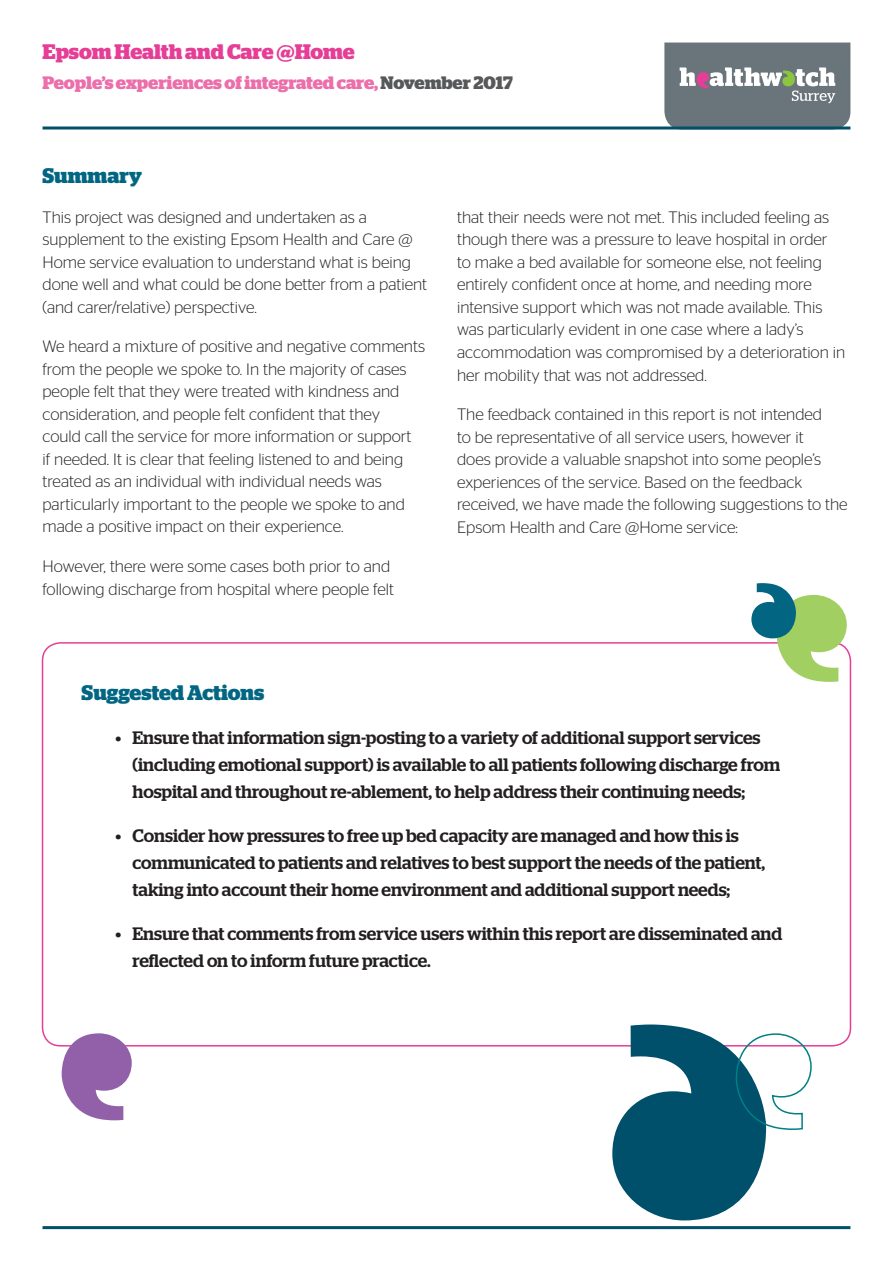
<style>
.page{position:relative;width:893px;height:1263px;background:#fff}
.page>*{position:absolute;margin:0;border:0;box-sizing:border-box;transform-origin:0 0}
.t1{font:700 21px "Stag";color:#026683}
.t2{font:700 21px "Stag";letter-spacing:-.005em;color:#e63e97}
.t3{font:500 18px/27px "Stag";color:#231f20}
.t4{font:700 18px "Stag";letter-spacing:-.005em;color:#ec6eaa}
.t5{font:300 16.5px/22.5px "Stag Sans";color:#231f20}
.s1{color:#57585a}
</style>
<div class="page">
<svg style="left:612px;top:1024px;width:200px;height:196px"></svg>
<svg style="left:62px;top:1033px;width:70px;height:87px"></svg>
<svg style="left:751px;top:583px;width:96px;height:99px"></svg>
<hr style="left:43px;top:1226px;width:807px;height:3px;background:#004f6b">
<svg style="left:664px;top:43px;width:186px;height:83px;background:#7b8389"></svg>
<hr style="left:43px;top:126px;width:807px;height:3px;background:#004f6b">
<p class="t2" style="left:43px;top:44px;width:314px">Epsom Health and Care @Home</p>
<p class="t4" style="left:43px;top:76px;width:472px">People’s experiences of integrated care, <span class="s1">November 2017</span></p>
<p class="t1" style="left:43px;top:168px;width:101px">Summary</p>
<p class="t5" style="left:43px;top:206px;width:386px">This project was designed and undertaken as a supplement to the existing Epsom Health and Care @ Home service evaluation to understand what is being done well and what could be done better from a patient (and carer/relative) perspective.</p>
<p class="t5" style="left:43px;top:335px;width:384px">We heard a mixture of positive and negative comments from the people we spoke to. In the majority of cases people felt that they were treated with kindness and consideration, and people felt confident that they<br>could call the service for more information or support<br>if needed. It is clear that feeling listened to and being treated as an individual with individual needs was particularly important to the people we spoke to and made a positive impact on their experience.</p>
<p class="t5" style="left:43px;top:555px;width:353px">However, there were some cases both prior to and following discharge from hospital where people felt</p>
<p class="t5" style="left:457px;top:206px;width:390px">that their needs were not met. This included feeling as though there was a pressure to leave hospital in order to make a bed available for someone else, not feeling entirely confident once at home, and needing more intensive support which was not made available. This was particularly evident in one case where a lady’s accommodation was compromised by a deterioration in her mobility that was not addressed.</p>
<p class="t5" style="left:457px;top:403px;width:392px">The feedback contained in this report is not intended<br>to be representative of all service users, however it<br>does provide a valuable snapshot into some people’s experiences of the service. Based on the feedback received, we have made the following suggestions to the Epsom Health and Care @Home service:</p>
<p class="t1" style="left:82px;top:685px;width:184px">Suggested Actions</p>
<p class="t3" style="left:133px;top:724px;width:649px;text-indent:-17px">• Ensure that information sign-posting to a variety of additional support services (including emotional support) is available to all patients following discharge from hospital and throughout re-ablement, to help address their continuing needs;</p>
<p class="t3" style="left:133px;top:822px;width:634px;text-indent:-17px">• Consider how pressures to free up bed capacity are managed and how this is communicated to patients and relatives to best support the needs of the patient, taking into account their home environment and additional support needs;</p>
<p class="t3" style="left:133px;top:920px;width:651px;text-indent:-17px">• Ensure that comments from service users within this report are disseminated and reflected on to inform future practice.</p>
</div>
